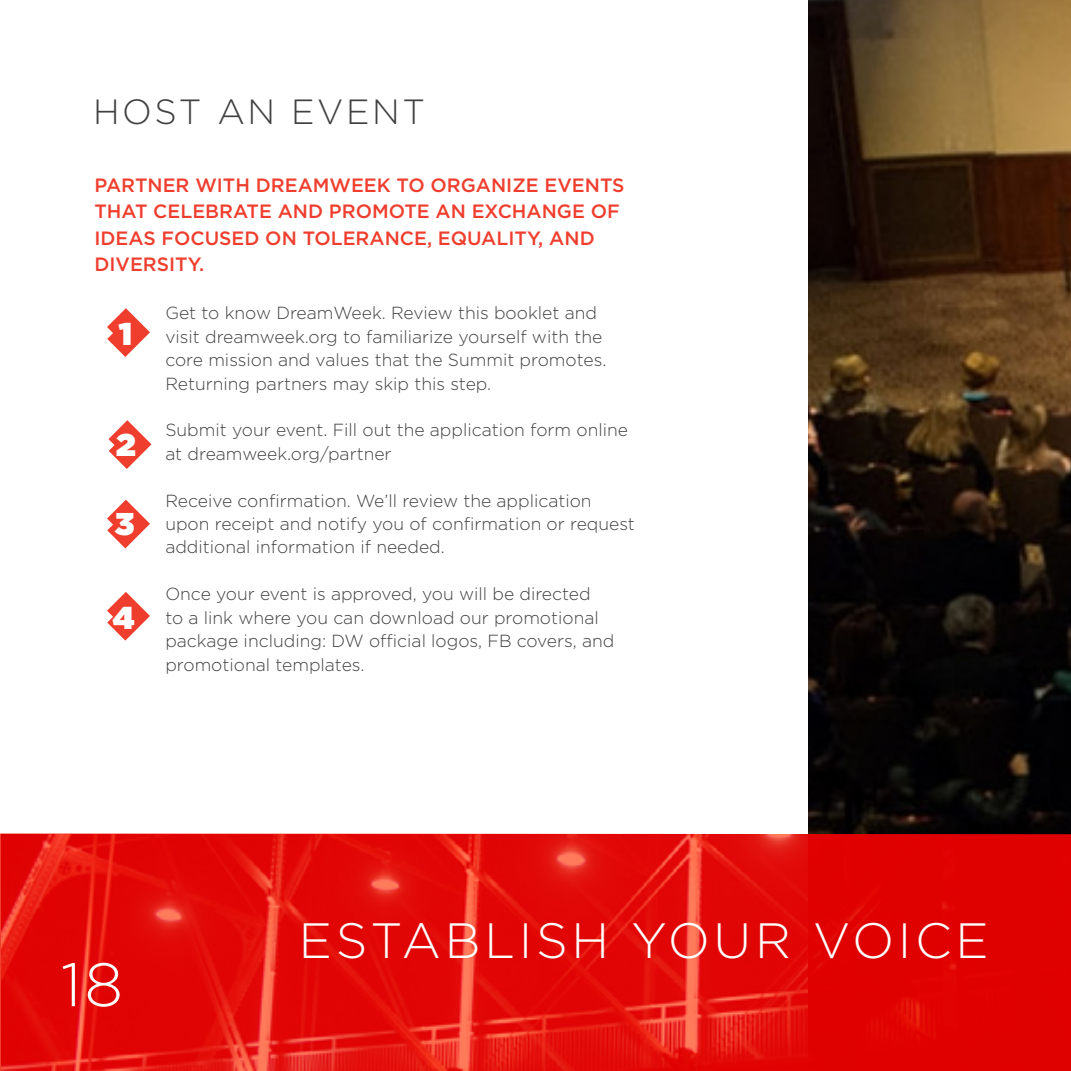
<style>
.page{position:relative;width:1071px;height:1071px;background:#fff}
.page>*{position:absolute;margin:0;border:0;box-sizing:border-box;transform-origin:0 0}
.t1{font:300 61.25px "Gotham";color:#fff}
.t2{font:300 49.52px "Gotham";letter-spacing:.075em;color:#fff}
.t3{font:300 35px "Gotham";letter-spacing:.075em;color:#414042}
.t4{font:900 31.5px "Gotham";color:#fff}
.t5{font:500 19.25px/26.4px "Gotham";color:#ef3e2e}
.t6{font:300 17.5px/23.4px "Gotham";color:#414042}
</style>
<div class="page">
<img style="left:808px;top:0;width:263px;height:833px">
<svg style="left:0;top:833px;width:1071px;height:238px;fill:#e10606"></svg>
<svg style="left:107px;top:308px;width:43px;height:49px"></svg>
<svg style="left:108px;top:420px;width:43px;height:49px"></svg>
<svg style="left:107px;top:500px;width:43px;height:48px"></svg>
<svg style="left:107px;top:592px;width:43px;height:49px"></svg>
<h3 class="t3" style="left:93px;top:90px;width:334px">HOST AN EVENT</h3>
<p class="t5" style="left:94px;top:172px;width:532px">PARTNER WITH DREAMWEEK TO ORGANIZE EVENTS THAT CELEBRATE AND PROMOTE AN EXCHANGE OF IDEAS FOCUSED ON TOLERANCE, EQUALITY, AND DIVERSITY.</p>
<p class="t6" style="left:165px;top:301px;width:443px">Get to know DreamWeek. Review this booklet and visit dreamweek.org to familiarize yourself with the core mission and values that the Summit promotes.<br>Returning partners may skip this step.</p>
<p class="t6" style="left:165px;top:418px;width:464px">Submit your event. Fill out the application form online at dreamweek.org/partner</p>
<p class="t6" style="left:165px;top:488px;width:471px">Receive confirmation. We’ll review the application upon receipt and notify you of confirmation or request additional information if needed.</p>
<p class="t6" style="left:165px;top:582px;width:451px">Once your event is approved, you will be directed<br>to a link where you can download our promotional package including: DW official logos, FB covers, and promotional templates.</p>
<h3 class="t4" style="left:119px;top:311px;width:15px">1</h3>
<h3 class="t4" style="left:116px;top:422px;width:21px">2</h3>
<h3 class="t4" style="left:115px;top:502px;width:21px">3</h3>
<h3 class="t4" style="left:113px;top:596px;width:23px">4</h3>
<h1 class="t1" style="left:61px;top:946px;width:64px">18</h1>
<h2 class="t2" style="left:299px;top:909px;width:691px">ESTABLISH YOUR VOICE</h2>
</div>
